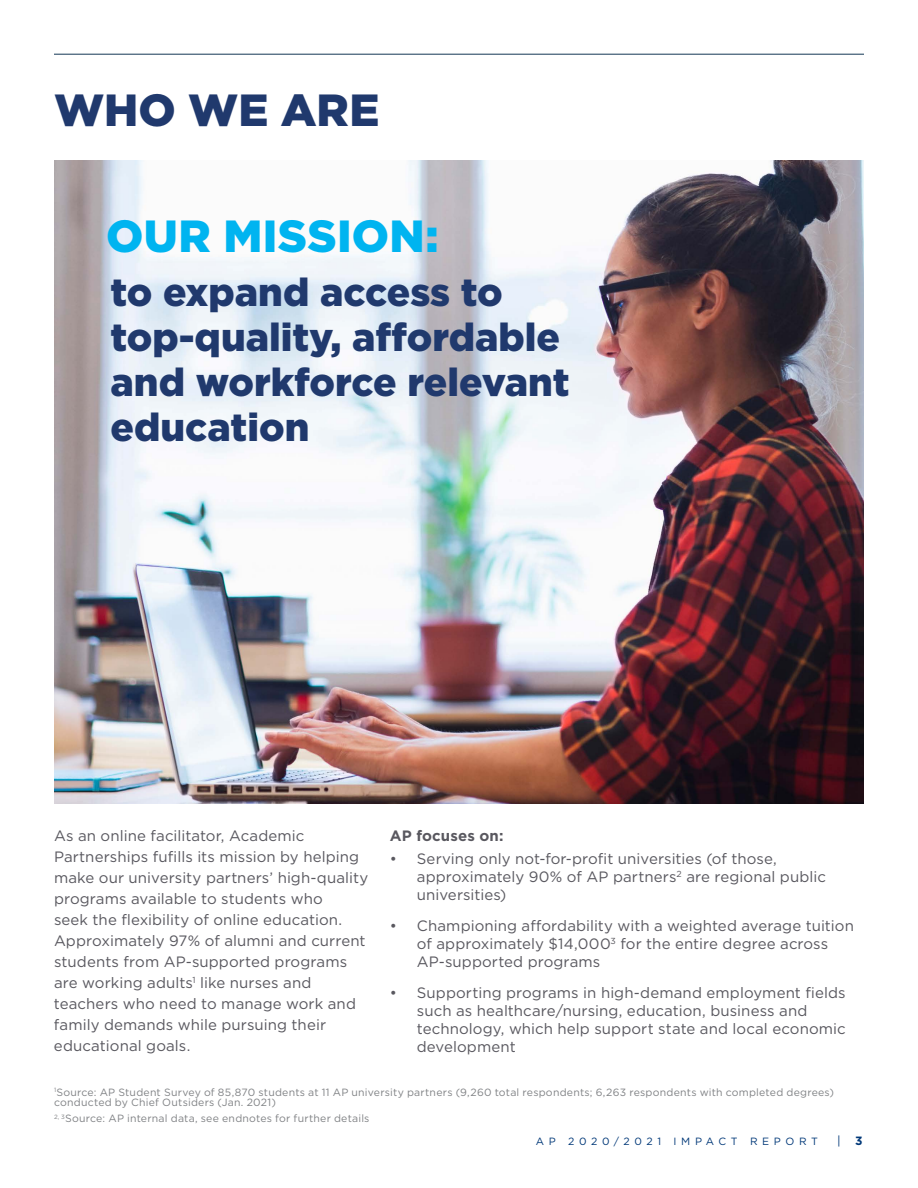
<style>
.page{position:relative;width:918px;height:1188px;background:#fff}
.page>*{position:absolute;margin:0;border:0;box-sizing:border-box;transform-origin:0 0}
.t1{font:900 45px "Gotham";letter-spacing:.005em;color:#00b4f0}
.t2{font:900 45px "Gotham";color:#20396d}
.t3{font:900 39px/45px "Gotham";color:#20396d}
.t4{font:15px/21px "Gotham";letter-spacing:.005em;color:#59585f}
.t5{font:700 15px "Gotham";letter-spacing:.01em;color:#59585f}
.t6{font:12px "Gotham";color:#003878}
.t7{font:10.5px/10.5px "Gotham";letter-spacing:.02em;color:#808285}
.t8{font:10.5px "Gotham";letter-spacing:.44em;color:#003878}
.s1{font-weight:700}
</style>
<div class="page">
<hr style="left:54px;top:54px;width:810px;height:1px;background:#133755">
<img style="left:54px;top:161px;width:810px;height:643px">
<h1 class="t2" style="left:54px;top:79px;width:327px">WHO WE ARE</h1>
<h1 class="t1" style="left:106px;top:205px;width:334px">OUR MISSION:</h1>
<h2 class="t3" style="left:111px;top:269px;width:461px">to expand access to top-quality, affordable and workforce relevant education</h2>
<p class="t5" style="left:390px;top:826px;width:115px">AP focuses on:</p>
<p class="t4" style="left:417px;top:849px;width:411px;line-height:18px;text-indent:-27px">• Serving only not-for-profit universities (of those, approximately 90% of AP partners<sup>2</sup> are regional public universities)</p>
<p class="t4" style="left:417px;top:916px;width:439px;line-height:18px;text-indent:-27px">• Championing affordability with a weighted average tuition of approximately $14,000<sup>3</sup> for the entire degree across<br>AP-supported programs</p>
<p class="t4" style="left:417px;top:984px;width:430px;line-height:18px;text-indent:-27px">• Supporting programs in high-demand employment fields such as healthcare/nursing, education, business and technology, which help support state and local economic development</p>
<p class="t4" style="left:54px;top:825px;width:316px">As an online facilitator, Academic Partnerships fufills its mission by helping make our university partners’ high-quality programs available to students who<br>seek the flexibility of online education.<br>Approximately 97% of alumni and current students from AP-supported programs are working adults<sup>1</sup> like nurses and teachers who need to manage work and family demands while pursuing their educational goals.</p>
<p class="t7" style="left:54px;top:1087px;width:781px"><sup>1</sup>Source: AP Student Survey of 85,870 students at 11 AP university partners (9,260 total respondents; 6,263 respondents with completed degrees) conducted by Chief Outsiders (Jan. 2021)</p>
<p class="t7" style="left:54px;top:1113px;width:317px"><sup>2,</sup> <sup>3</sup>Source: AP internal data, see endnotes for further details</p>
<p class="t8" style="left:536px;top:1135px;width:283px">AP 2020/2021 IMPACT REPORT</p>
<p class="t6" style="left:837px;top:1133px;width:27px">| <span class="s1">3</span></p>
</div>
